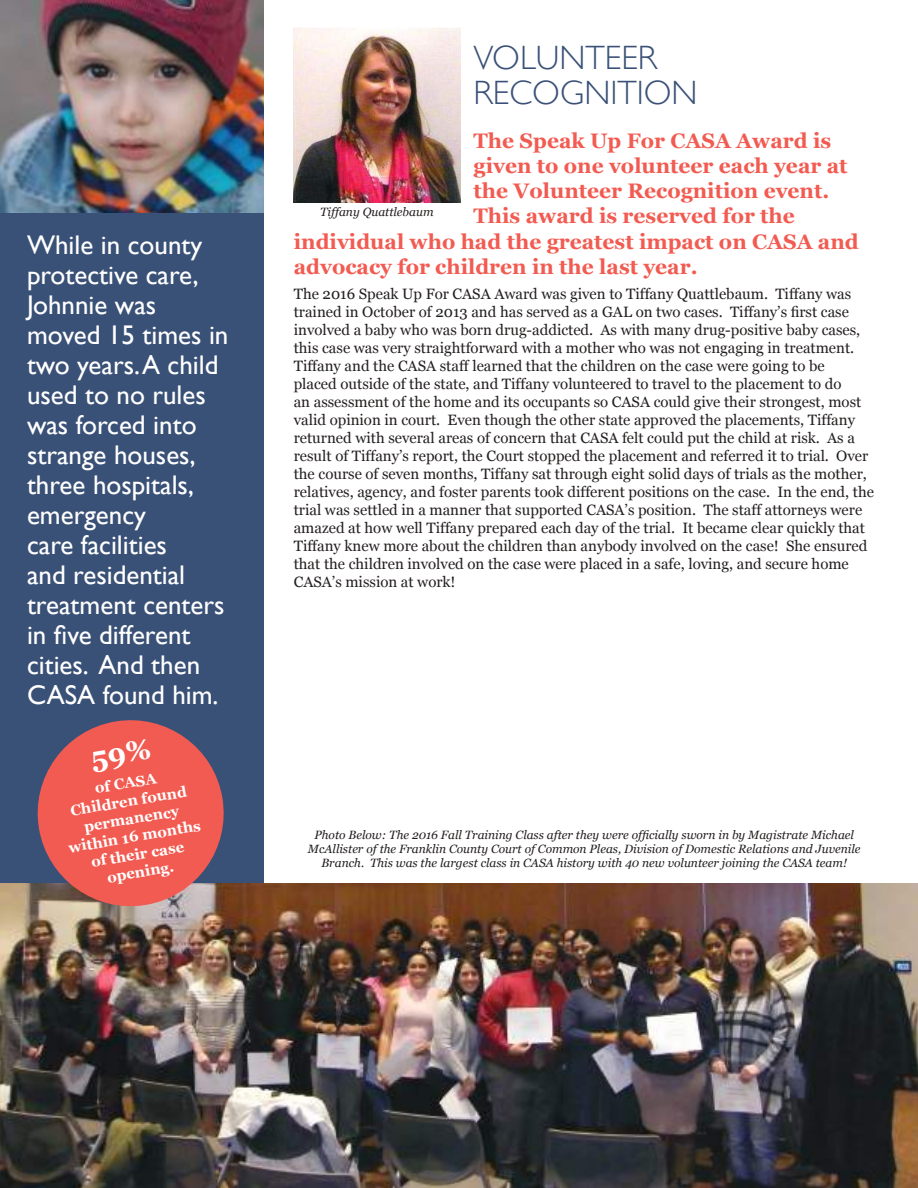
<style>
.page{position:relative;width:918px;height:1188px;background:#fff}
.page>*{position:absolute;margin:0;border:0;box-sizing:border-box;transform-origin:0 0}
.t1{font:300 33.75px/35px "Gill Sans";color:#3a5177}
.t2{font:27px/30px "Gill Sans";color:#fff}
.t3{font:700 21px "Georgia";color:#f25b51}
.t4{font:15px/18px "Georgia";color:#241f1f}
.t5{font:700 15px/18px "Georgia";color:#fff;text-align:center}
.t6{font:italic 12px/14.4px "Georgia";color:#241f1f;text-align:center}
</style>
<div class="page">
<div style="left:0;top:0;width:264px;height:1188px;background:#3a5177"></div>
<img style="left:0;top:883px;width:918px;height:305px">
<img style="left:0;top:0;width:264px;height:213px">
<img style="left:294px;top:27px;width:166px;height:175px">
<svg style="left:31px;top:720px;width:200px;height:193px"></svg>
<p class="t2" style="left:27px;top:229px;width:203px">While in county protective care,<br>Johnnie was moved 15 times in two years. A child used to no rules was forced into strange houses, three hospitals, emergency<br>care facilities<br>and residential treatment centers in five different cities. And then<br>CASA found him.</p>
<p class="t5" style="left:58px;top:786px;width:135px;rotate:-10deg">of CASA<br>Children found permanency within 16 months of their case opening.</p>
<h1 class="t1" style="left:474px;top:41px;width:226px">VOLUNTEER<br>RECOGNITION</h1>
<h3 class="t3" style="left:474px;top:127px;width:359px">The Speak Up For CASA Award is</h3>
<h3 class="t3" style="left:474px;top:152px;width:376px">given to one volunteer each year at</h3>
<h3 class="t3" style="left:474px;top:177px;width:357px">the Volunteer Recognition event.</h3>
<h3 class="t3" style="left:474px;top:203px;width:323px">This award is reserved for the</h3>
<h3 class="t3" style="left:294px;top:228px;width:567px">individual who had the greatest impact on CASA and</h3>
<h3 class="t3" style="left:294px;top:253px;width:405px">advocacy for children in the last year.</h3>
<p class="t4" style="left:294px;top:285px;width:582px">The 2016 Speak Up For CASA Award was given to Tiffany Quattlebaum. Tiffany was trained in October of 2013 and has served as a GAL on two cases. Tiffany’s first case involved a baby who was born drug-addicted. As with many drug-positive baby cases, this case was very straightforward with a mother who was not engaging in treatment.<br>Tiffany and the CASA staff learned that the children on the case were going to be<br>placed outside of the state, and Tiffany volunteered to travel to the placement to do<br>an assessment of the home and its occupants so CASA could give their strongest, most valid opinion in court. Even though the other state approved the placements, Tiffany returned with several areas of concern that CASA felt could put the child at risk. As a result of Tiffany’s report, the Court stopped the placement and referred it to trial. Over the course of seven months, Tiffany sat through eight solid days of trials as the mother, relatives, agency, and foster parents took different positions on the case. In the end, the trial was settled in a manner that supported CASA’s position. The staff attorneys were amazed at how well Tiffany prepared each day of the trial. It became clear quickly that Tiffany knew more about the children than anybody involved on the case! She ensured that the children involved on the case were placed in a safe, loving, and secure home CASA’s mission at work!</p>
<p class="t6" style="left:320px;top:205px;width:115px">Tiffany Quattlebaum</p>
<p class="t6" style="left:308px;top:827px;width:554px">Photo Below: The 2016 Fall Training Class after they were officially sworn in by Magistrate Michael<br>McAllister of the Franklin County Court of Common Pleas, Division of Domestic Relations and Juvenile<br>Branch. This was the largest class in CASA history with 40 new volunteer joining the CASA team!</p>
</div>
